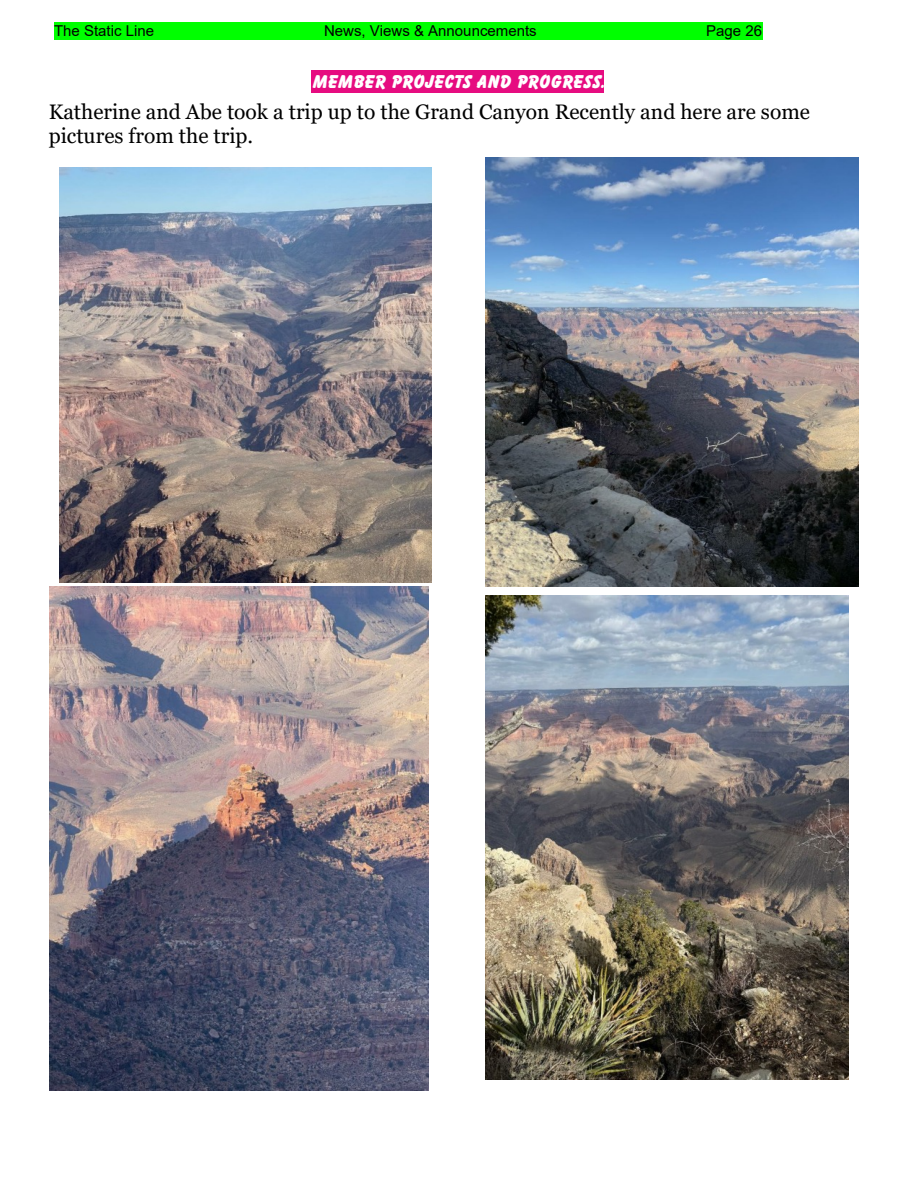
<style>
.page{position:relative;width:918px;height:1188px;background:#fff}
.page>*{position:absolute;margin:0;border:0;box-sizing:border-box;transform-origin:0 0}
.t1{font:21px/23.9px "Georgia";color:#000}
.t2{font:18px "Balloonist SF Bold";color:#fff}
.t3{font:15px "Arial";color:#000}
</style>
<div class="page">
<div style="left:54px;top:22px;width:708px;height:17px;background:#0f0"></div>
<div style="left:311px;top:70px;width:293px;height:23px;background:#e60c80"></div>
<img style="left:485px;top:157px;width:373px;height:429px">
<img style="left:50px;top:586px;width:378px;height:505px">
<img style="left:485px;top:596px;width:364px;height:484px">
<img style="left:59px;top:167px;width:372px;height:416px">
<p class="t3" style="left:54px;top:25px;width:102px">The Static Line</p>
<p class="t3" style="left:324px;top:25px;width:214px">News, Views &amp; Announcements</p>
<p class="t3" style="left:706px;top:25px;width:57px">Page 26</p>
<p class="t2" style="left:311px;top:75px;width:294px">MEMBER PROJECTS AND PROGRESS.</p>
<p class="t1" style="left:49px;top:102px;width:763px">Katherine and Abe took a trip up to the Grand Canyon Recently and here are some pictures from the trip.</p>
</div>
